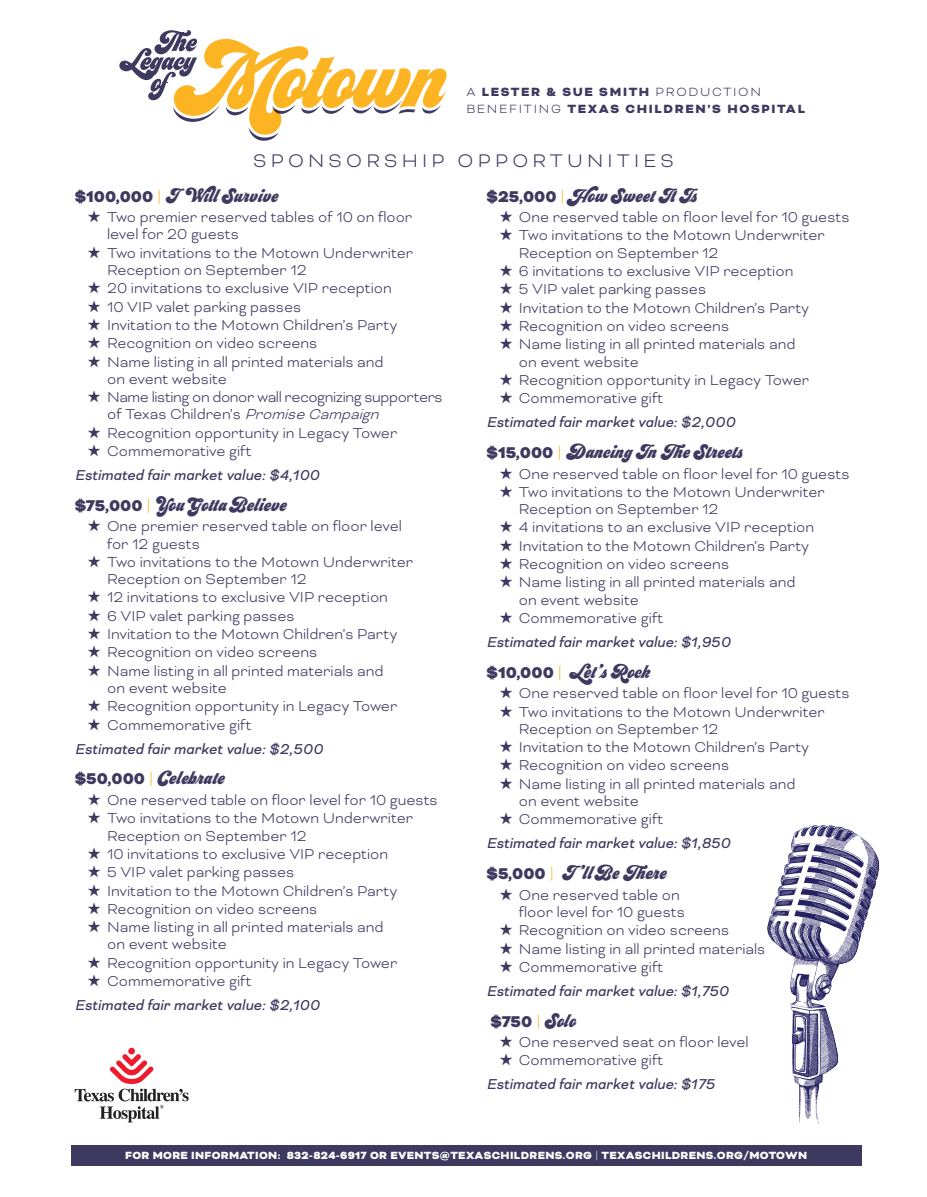
<style>
.page{position:relative;width:927px;height:1197px;background:#fff}
.page>*{position:absolute;margin:0;border:0;box-sizing:border-box;transform-origin:0 0}
.t1{font:21px "Seventies";letter-spacing:.03em;color:#3e395f}
.t2{font:300 21px "Bicyclette";letter-spacing:.2em;color:#3e395f}
.t3{font:900 18px "Bicyclette";color:#3e395f}
.t4{font:300 16.5px/17.2px "Bicyclette";color:#3e395f}
.t5{font:italic 16.5px/24px "Bicyclette";color:#3e395f}
.t6{font:300 16.5px/17.2px "Bicyclette";letter-spacing:-.025em;color:#3e395f}
.t7{font:900 13.65px/16.5px "Bicyclette";letter-spacing:.12em;color:#3e395f}
.t8{font:900 12px "Bicyclette";letter-spacing:.03em;color:#fff}
.s1{font-weight:300}
.s2{font-family:"Bicyclette";font-weight:900;font-size:18px}
.s3{font-family:"Bicyclette";font-weight:300;font-size:18px;color:#fcb423}
.s4{font-style:italic}
.s5{font-weight:300;font-style:normal}
.s6{font-weight:300;color:#fcb423}
.s7{font-family:"Seventies";font-weight:400;font-size:21px}
</style>
<div class="page">
<div style="left:71px;top:1145px;width:791px;height:21px;background:#3e395f"></div>
<svg style="left:767px;top:825px;width:112px;height:299px"></svg>
<div style="left:128px;top:1048px;width:7px;height:6px;background:#ee1b2c;border-radius:50%"></div>
<svg style="left:75px;top:1054px;width:114px;height:68px"></svg>
<svg style="left:119px;top:30px;width:328px;height:111px"></svg>
<p class="t7" style="left:466px;top:84px;width:340px"><span class="s1">A</span> LESTER &amp; SUE SMITH <span class="s1">PRODUCTION<br>BENEFITING</span> TEXAS CHILDREN’S HOSPITAL</p>
<p class="t2" style="left:253px;top:149px;width:422px">SPONSORSHIP OPPORTUNITIES</p>
<p class="t1" style="left:75px;top:182px;width:205px"><span class="s2">$100,000</span> <span class="s3">|</span> I Will Survive</p>
<p class="t4" style="left:107px;top:208px;width:307px;text-indent:-20px">★ Two premier reserved tables of 10 on floor level for 20 guests</p>
<p class="t4" style="left:107px;top:244px;width:308px;text-indent:-20px">★ Two invitations to the Motown Underwriter<br>Reception on September 12</p>
<p class="t4" style="left:88px;top:280px;width:306px">★ 20 invitations to exclusive VIP reception</p>
<p class="t4" style="left:88px;top:298px;width:215px">★ 10 VIP valet parking passes</p>
<p class="t4" style="left:88px;top:316px;width:311px">★ Invitation to the Motown Children’s Party</p>
<p class="t4" style="left:88px;top:335px;width:231px">★ Recognition on video screens</p>
<p class="t4" style="left:107px;top:353px;width:278px;text-indent:-20px">★ Name listing in all printed materials and on event website</p>
<p class="t6" style="left:107px;top:388px;width:337px;text-indent:-20px">★ Name listing on donor wall recognizing supporters of Texas Children’s <span class="s4">PromiseCampaign</span></p>
<p class="t4" style="left:88px;top:424px;width:311px">★ Recognition opportunity in Legacy Tower</p>
<p class="t5" style="left:75px;top:439px;width:246px;text-indent:13px">★ <span class="s5">Commemorative gift<br></span>Estimated fair market value: $4,100</p>
<p class="t1" style="left:75px;top:491px;width:213px"><span class="s2">$75,000</span> <span class="s3">|</span> You Gotta Believe</p>
<p class="t4" style="left:107px;top:518px;width:296px;text-indent:-20px">★ One premier reserved table on floor level for 12 guests</p>
<p class="t4" style="left:107px;top:553px;width:308px;text-indent:-20px">★ Two invitations to the Motown Underwriter<br>Reception on September 12</p>
<p class="t4" style="left:88px;top:589px;width:302px">★ 12 invitations to exclusive VIP reception</p>
<p class="t4" style="left:88px;top:607px;width:209px">★ 6 VIP valet parking passes</p>
<p class="t4" style="left:88px;top:625px;width:311px">★ Invitation to the Motown Children’s Party</p>
<p class="t4" style="left:88px;top:644px;width:231px">★ Recognition on video screens</p>
<p class="t4" style="left:107px;top:662px;width:278px;text-indent:-20px">★ Name listing in all printed materials and on event website</p>
<p class="t4" style="left:88px;top:698px;width:311px">★ Recognition opportunity in Legacy Tower</p>
<p class="t5" style="left:75px;top:713px;width:250px;text-indent:13px">★ <span class="s5">Commemorative gift<br></span>Estimated fair market value: $2,500</p>
<p class="t1" style="left:75px;top:765px;width:151px"><span class="s2">$50,000</span> <span class="s3">|</span> Celebrate</p>
<p class="t4" style="left:88px;top:791px;width:352px">★ One reserved table on floor level for 10 guests</p>
<p class="t4" style="left:107px;top:810px;width:308px;text-indent:-20px">★ Two invitations to the Motown Underwriter<br>Reception on September 12</p>
<p class="t4" style="left:88px;top:845px;width:302px">★ 10 invitations to exclusive VIP reception</p>
<p class="t4" style="left:88px;top:863px;width:208px">★ 5 VIP valet parking passes</p>
<p class="t4" style="left:88px;top:882px;width:311px">★ Invitation to the Motown Children’s Party</p>
<p class="t4" style="left:88px;top:900px;width:231px">★ Recognition on video screens</p>
<p class="t4" style="left:107px;top:918px;width:278px;text-indent:-20px">★ Name listing in all printed materials and on event website</p>
<p class="t4" style="left:88px;top:954px;width:311px">★ Recognition opportunity in Legacy Tower</p>
<p class="t5" style="left:75px;top:969px;width:247px;text-indent:13px">★ <span class="s5">Commemorative gift<br></span>Estimated fair market value: $2,100</p>
<p class="t1" style="left:486px;top:182px;width:213px"><span class="s2">$25,000</span> <span class="s3">|</span> How Sweet It Is</p>
<p class="t4" style="left:499px;top:208px;width:352px">★ One reserved table on floor level for 10 guests</p>
<p class="t4" style="left:519px;top:227px;width:308px;text-indent:-20px">★ Two invitations to the Motown Underwriter<br>Reception on September 12</p>
<p class="t4" style="left:499px;top:262px;width:296px">★ 6 invitations to exclusive VIP reception</p>
<p class="t4" style="left:499px;top:281px;width:208px">★ 5 VIP valet parking passes</p>
<p class="t4" style="left:499px;top:299px;width:311px">★ Invitation to the Motown Children’s Party</p>
<p class="t4" style="left:499px;top:317px;width:231px">★ Recognition on video screens</p>
<p class="t4" style="left:519px;top:336px;width:278px;text-indent:-20px">★ Name listing in all printed materials and on event website</p>
<p class="t4" style="left:499px;top:371px;width:311px">★ Recognition opportunity in Legacy Tower</p>
<p class="t5" style="left:486px;top:386px;width:250px;text-indent:13px">★ <span class="s5">Commemorative gift<br></span>Estimated fair market value: $2,000</p>
<p class="t1" style="left:486px;top:438px;width:258px"><span class="s2">$15,000</span> <span class="s3">|</span> Dancing In The Streets</p>
<p class="t4" style="left:499px;top:465px;width:352px">★ One reserved table on floor level for 10 guests</p>
<p class="t4" style="left:519px;top:483px;width:308px;text-indent:-20px">★ Two invitations to the Motown Underwriter<br>Reception on September 12</p>
<p class="t4" style="left:499px;top:519px;width:316px">★ 4 invitations to an exclusive VIP reception</p>
<p class="t4" style="left:499px;top:537px;width:311px">★ Invitation to the Motown Children’s Party</p>
<p class="t4" style="left:499px;top:555px;width:231px">★ Recognition on video screens</p>
<p class="t4" style="left:519px;top:574px;width:278px;text-indent:-20px">★ Name listing in all printed materials and on event website</p>
<p class="t5" style="left:486px;top:606px;width:246px;text-indent:13px">★ <span class="s5">Commemorative gift<br></span>Estimated fair market value: $1,950</p>
<p class="t1" style="left:486px;top:658px;width:165px"><span class="s2">$10,000</span> <span class="s3">|</span> Let’s Rock</p>
<p class="t4" style="left:499px;top:684px;width:352px">★ One reserved table on floor level for 10 guests</p>
<p class="t4" style="left:519px;top:703px;width:308px;text-indent:-20px">★ Two invitations to the Motown Underwriter<br>Reception on September 12</p>
<p class="t4" style="left:499px;top:738px;width:311px">★ Invitation to the Motown Children’s Party</p>
<p class="t4" style="left:499px;top:757px;width:231px">★ Recognition on video screens</p>
<p class="t4" style="left:519px;top:775px;width:278px;text-indent:-20px">★ Name listing in all printed materials and on event website</p>
<p class="t5" style="left:486px;top:807px;width:245px;text-indent:13px">★ <span class="s5">Commemorative gift<br></span>Estimated fair market value: $1,850</p>
<p class="t1" style="left:486px;top:860px;width:182px"><span class="s2">$5,000</span> <span class="s3">|</span> I ’ll Be There</p>
<p class="t4" style="left:519px;top:886px;width:168px;text-indent:-20px">★ One reserved table on floor level for 10 guests</p>
<p class="t4" style="left:499px;top:921px;width:231px">★ Recognition on video screens</p>
<p class="t4" style="left:499px;top:940px;width:268px">★ Name listing in all printed materials</p>
<p class="t5" style="left:486px;top:955px;width:244px;text-indent:13px">★ <span class="s5">Commemorative gift<br></span>Estimated fair market value: $1,750</p>
<p class="t3" style="left:490px;top:1011px;width:87px">$750 <span class="s6">|</span> <span class="s7">Solo</span></p>
<p class="t4" style="left:499px;top:1033px;width:251px">★ One reserved seat on floor level</p>
<p class="t5" style="left:486px;top:1048px;width:230px;text-indent:13px">★ <span class="s5">Commemorative gift<br></span>Estimated fair market value: $175</p>
<p class="t8" style="left:125px;top:1149px;width:683px">FOR MORE INFORMATION: 832-824-6917 OR EVENTS@TEXASCHILDRENS.ORG <span class="s1">|</span> TEXASCHILDRENS.ORG/MOTOWN</p>
</div>
